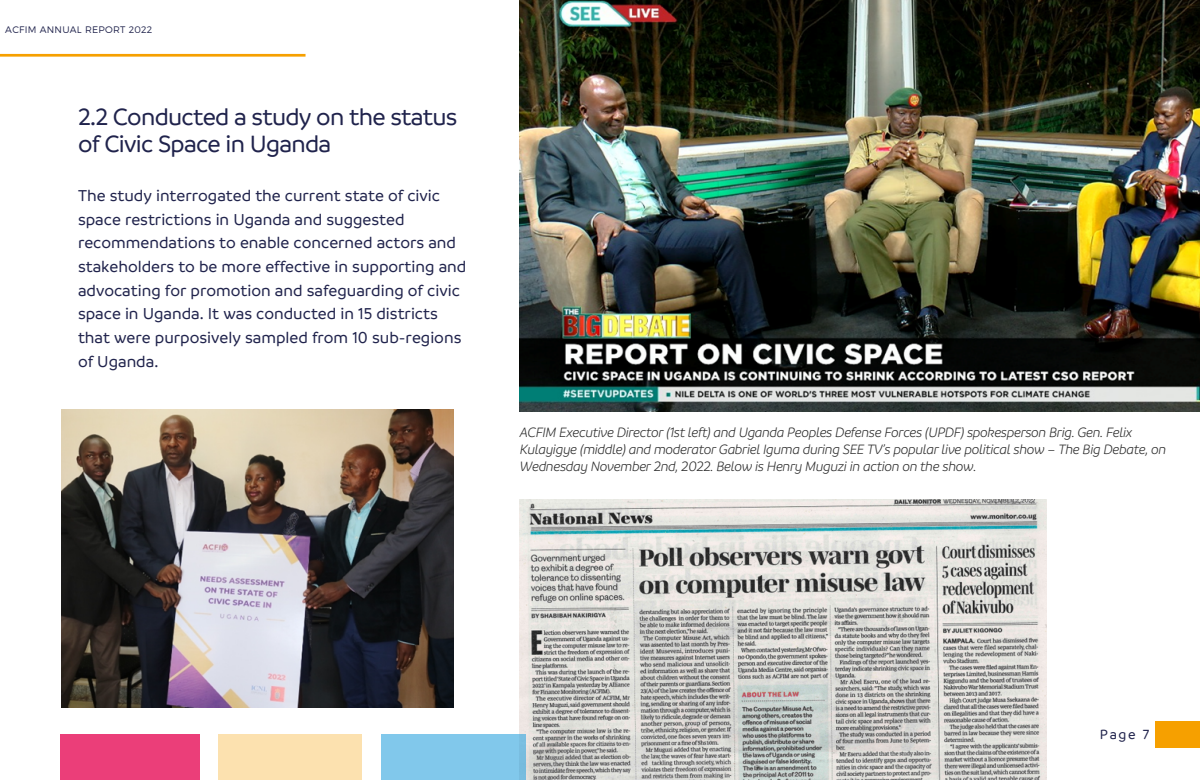
<style>
.page{position:relative;width:1200px;height:780px;background:#fff}
.page>*{position:absolute;margin:0;border:0;box-sizing:border-box;transform-origin:0 0}
.t1{font:500 25.24px/26.7px "Branding SF";letter-spacing:-.025em;color:#20234c}
.t2{font:500 16.96px/23.7px "Branding SF";color:#20234c}
.t3{font:italic 300 14.56px/17.1px "Branding SF";letter-spacing:-.025em;color:#2d2d2d}
.t4{font:500 14.32px "Branding SF";color:#20234c}
.t5{font:300 9.44px "Montserrat";letter-spacing:.03em;color:#20234c}
</style>
<div class="page">
<hr style="left:0;top:54px;width:306px;height:3px;background:#f6a000">
<div style="left:1156px;top:721px;width:44px;height:27px;background:#f6a000"></div>
<img style="left:61px;top:409px;width:392px;height:299px">
<img style="left:520px;top:0;width:680px;height:411px">
<img style="left:520px;top:499px;width:527px;height:281px">
<div style="left:381px;top:734px;width:145px;height:46px;background:#81c8eb"></div>
<div style="left:218px;top:734px;width:144px;height:46px;background:#fce1af"></div>
<div style="left:60px;top:734px;width:140px;height:46px;background:#eb3e79"></div>
<p class="t5" style="left:5px;top:24px;width:149px">ACFIM ANNUAL REPORT 2022</p>
<p class="t1" style="left:78px;top:103px;width:381px">2.2 Conducted a study on the status of Civic Space in Uganda</p>
<p class="t2" style="left:78px;top:183px;width:390px">The study interrogated the current state of civic space restrictions in Uganda and suggested recommendations to enable concerned actors and stakeholders to be more effective in supporting and advocating for promotion and safeguarding of civic space in Uganda. It was conducted in 15 districts that were purposively sampled from 10 sub-regions of Uganda.</p>
<p class="t3" style="left:520px;top:423px;width:648px">ACFIM Executive Director (1st left) and Uganda Peoples Defense Forces (UPDF) spokesperson Brig. Gen. Felix<br>Kulayigye (middle) and moderator Gabriel Iguma during SEE TV’s popular live political show – The Big Debate, on<br>Wednesday November 2nd, 2022. Below is Henry Muguzi in action on the show.</p>
<p class="t4" style="left:1100px;top:725px;width:51px">Page 7</p>
</div>
